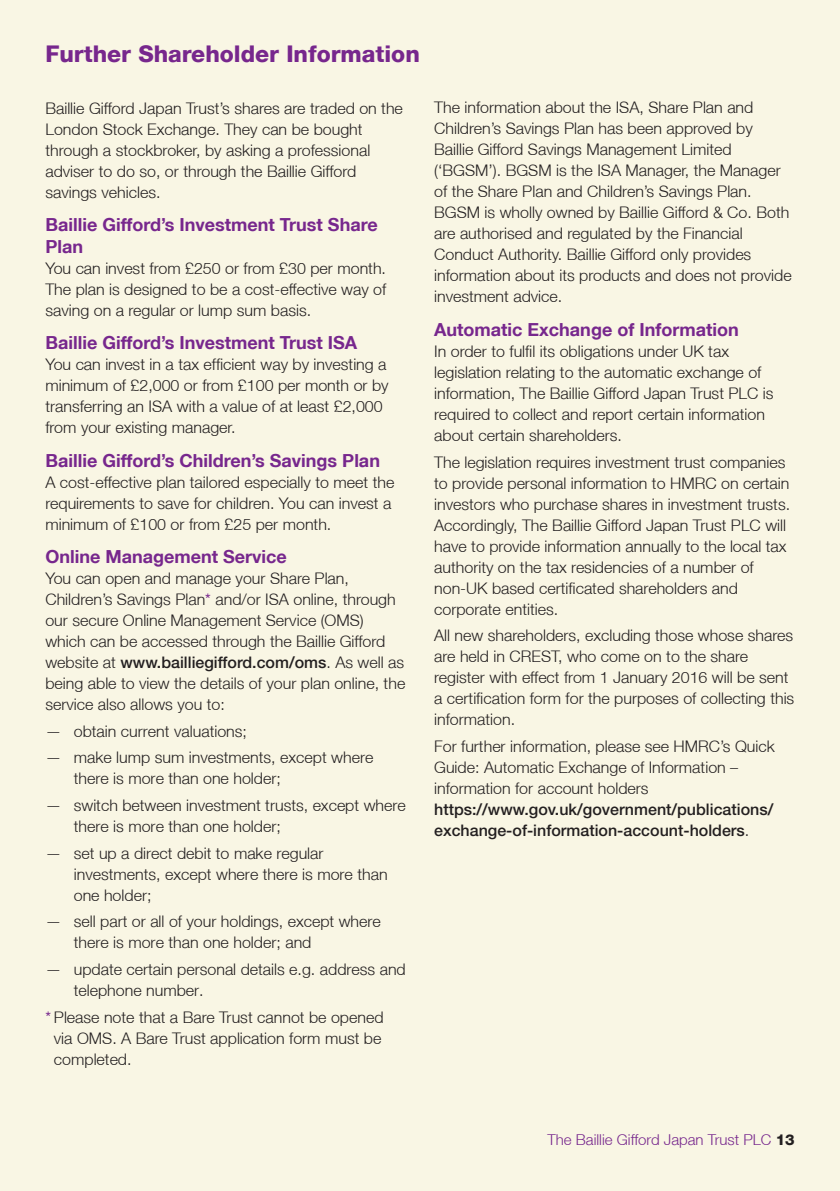
<style>
.page{position:relative;width:840px;height:1191px;background:#fff}
.page>*{position:absolute;margin:0;border:0;box-sizing:border-box;transform-origin:0 0}
.t1{font:800 23px "Helvetica Neue LT";color:#77278d}
.t2{font:700 18px/22px "Helvetica Neue LT";color:#77278d}
.t3{font:300 16px/21px "Helvetica Neue LT";color:#231f20}
.t4{font:500 16px/21px "Helvetica Neue LT Std";color:#231f20}
.t5{font:300 15px "Helvetica Neue LT";color:#77278d}
.s1{font-weight:400;color:#77278d}
.s2{font-family:"Helvetica Neue LT";font-weight:300}
.s3{font-weight:800;color:#231f20}
</style>
<div class="page">
<div style="left:0;top:0;width:839px;height:1191px;background:#f9f6e4"></div>
<h1 class="t1" style="left:45px;top:40px;width:376px">Further Shareholder Information</h1>
<p class="t3" style="left:45px;top:97px;width:359px">Baillie Gifford Japan Trust’s shares are traded on the London Stock Exchange. They can be bought through a stockbroker, by asking a professional adviser to do so, or through the Baillie Gifford savings vehicles.</p>
<p class="t2" style="left:45px;top:213px;width:333px">Baillie Gifford’s Investment Trust Share<br>Plan</p>
<p class="t3" style="left:45px;top:257px;width:342px;text-align:justify">You can invest from £250 or from £30 per month.<br>The plan is designed to be a cost-effective way of saving on a regular or lump sum basis.</p>
<p class="t2" style="left:45px;top:331px;width:313px">Baillie Gifford’s Investment Trust ISA</p>
<p class="t3" style="left:45px;top:354px;width:344px">You can invest in a tax efficient way by investing a minimum of £2,000 or from £100 per month or by transferring an ISA with a value of at least £2,000 from your existing manager.</p>
<p class="t2" style="left:45px;top:449px;width:336px">Baillie Gifford’s Children’s Savings Plan</p>
<p class="t3" style="left:45px;top:471px;width:350px">A cost-effective plan tailored especially to meet the requirements to save for children. You can invest a minimum of £100 or from £25 per month.</p>
<p class="t2" style="left:45px;top:545px;width:243px">Online Management Service</p>
<p class="t3" style="left:45px;top:567px;width:352px">You can open and manage your Share Plan, Children’s Savings Plan<span class="s1">*</span> and/or ISA online, through our secure Online Management Service (OMS) which can be accessed through the Baillie Gifford</p>
<p class="t4" style="left:45px;top:651px;width:360px"><span class="s2">website at</span> www.bailliegifford.com/oms<span class="s2">. As well as</span></p>
<p class="t3" style="left:45px;top:672px;width:361px">being able to view the details of your plan online, the service also allows you to:</p>
<p class="t3" style="left:45px;top:720px;width:203px">— obtain current valuations;</p>
<p class="t3" style="left:74px;top:747px;width:301px;text-indent:-28px">— make lump sum investments, except where there is more than one holder;</p>
<p class="t3" style="left:74px;top:794px;width:333px;text-indent:-28px">— switch between investment trusts, except where there is more than one holder;</p>
<p class="t3" style="left:74px;top:842px;width:315px;text-indent:-28px">— set up a direct debit to make regular investments, except where there is more than one holder;</p>
<p class="t3" style="left:74px;top:911px;width:308px;text-indent:-28px">— sell part or all of your holdings, except where there is more than one holder; and</p>
<p class="t3" style="left:74px;top:958px;width:333px;text-indent:-28px">— update certain personal details e.g. address and telephone number.</p>
<p class="t3" style="left:54px;top:1006px;width:331px;text-indent:-8px"><span class="s1">*</span> Please note that a Bare Trust cannot be opened via OMS. A Bare Trust application form must be completed.</p>
<p class="t3" style="left:434px;top:97px;width:359px">The information about the ISA, Share Plan and Children’s Savings Plan has been approved by Baillie Gifford Savings Management Limited (‘BGSM’). BGSM is the ISA Manager, the Manager of the Share Plan and Children’s Savings Plan.<br>BGSM is wholly owned by Baillie Gifford &amp; Co. Both are authorised and regulated by the Financial Conduct Authority. Baillie Gifford only provides information about its products and does not provide investment advice.</p>
<p class="t2" style="left:434px;top:318px;width:306px">Automatic Exchange of Information</p>
<p class="t3" style="left:434px;top:340px;width:341px">In order to fulfil its obligations under UK tax legislation relating to the automatic exchange of information, The Baillie Gifford Japan Trust PLC is required to collect and report certain information about certain shareholders.</p>
<p class="t3" style="left:434px;top:451px;width:357px">The legislation requires investment trust companies to provide personal information to HMRC on certain investors who purchase shares in investment trusts.<br>Accordingly, The Baillie Gifford Japan Trust PLC will have to provide information annually to the local tax authority on the tax residencies of a number of non-UK based certificated shareholders and corporate entities.</p>
<p class="t3" style="left:434px;top:625px;width:361px">All new shareholders, excluding those whose shares are held in CREST, who come on to the share register with effect from 1 January 2016 will be sent a certification form for the purposes of collecting this information.</p>
<p class="t3" style="left:434px;top:735px;width:342px">For further information, please see HMRC’s Quick<br>Guide: Automatic Exchange of Information – information for account holders</p>
<p class="t4" style="left:434px;top:798px;width:340px">https://www.gov.uk/government/publications/ exchange-of-information-account-holders<span class="s2">.</span></p>
<p class="t5" style="left:547px;top:1130px;width:248px">The Baillie Gifford Japan Trust PLC <span class="s3">13</span></p>
</div>
